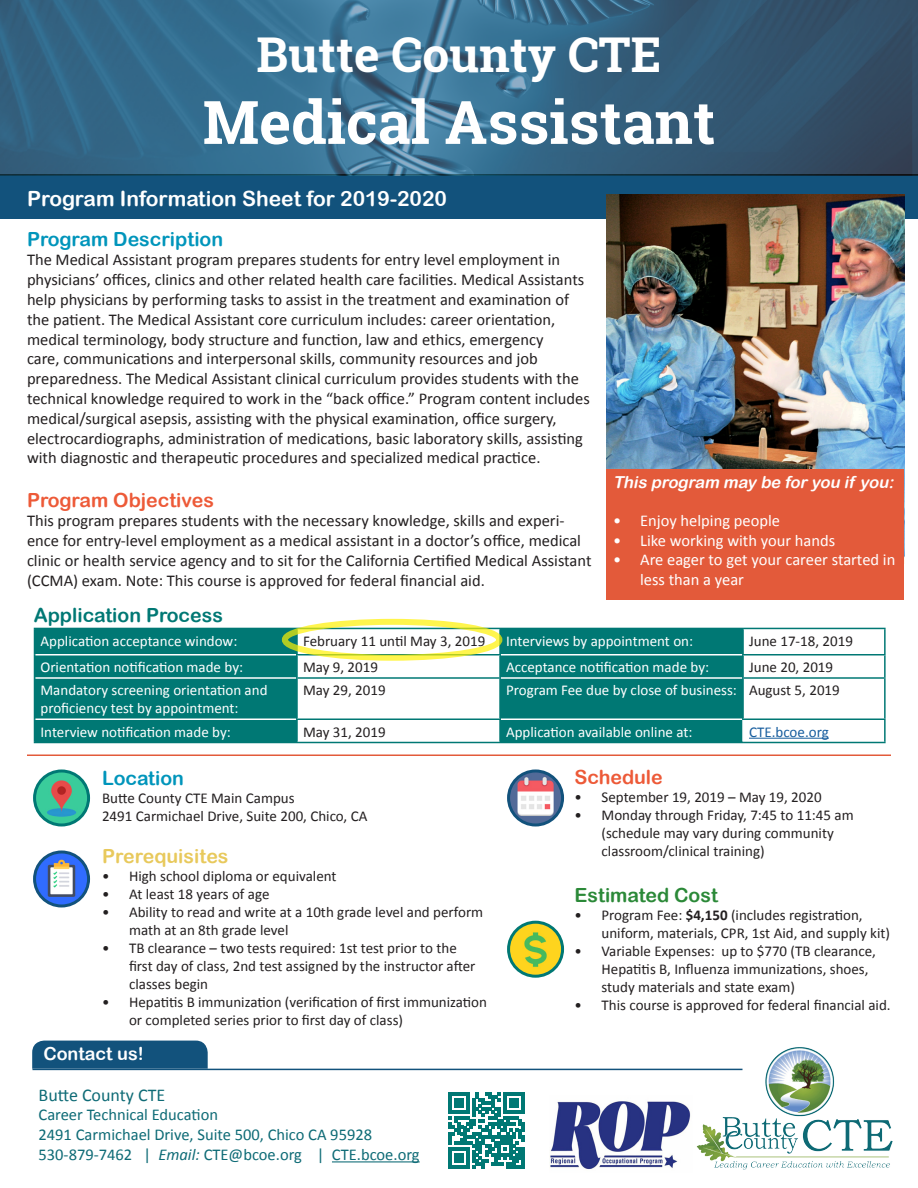
<style>
.page{position:relative;width:918px;height:1188px;background:#fff}
.page>*{position:absolute;margin:0;border:0;box-sizing:border-box;transform-origin:0 0}
.t1{font:700 60px "Roboto Slab";color:#fff}
.t2{font:700 48px "Roboto Slab";color:#fff}
.t3{font:21px "Arial Rounded MT Bold";color:#fff}
.t4{font:19.5px "Arial Rounded MT Bold";color:#0095bb}
.t5{font:19.5px "Arial Rounded MT Bold";color:#ed5a38}
.t6{font:19.5px "Arial Rounded MT Bold";color:#007874}
.t7{font:19.5px "Arial Rounded MT Bold";color:#e8c95c}
.t8{font:19.5px "Arial Rounded MT Bold";color:#2b8938}
.t9{font:18px "Calibri";color:#0e6b76}
.t10{font:18px "Arial Rounded MT Bold";color:#fff}
.t11{font:16.5px/19.8px "Calibri";color:#231f20}
.t12{font:16.5px "Calibri";color:#0e6b76}
.t13{font:16.5px/19.8px "Calibri";color:#fff}
.t14{font:italic 16.5px "Arial Rounded MT Bold";color:#fff}
.t15{font:15px/18px "Calibri";color:#231f20}
.t16{font:15px/18px "Calibri";color:#fff}
.t17{font:15px "Calibri";color:#175d9e}
.s1{font-style:italic}
.s2{font-weight:700}
</style>
<div class="page">
<div style="left:0;top:162px;width:918px;height:56px;background:#12527c"></div>
<img style="left:0;top:0;width:918px;height:176px">
<hr style="left:332px;top:1161px;width:88px;height:1px;background:#0e6b76">
<img style="left:509px;top:771px;width:54px;height:54px;border-radius:27px">
<div style="left:507px;top:770px;width:57px;height:56px;border:3px solid #12527c;border-radius:50%"></div>
<img style="left:509px;top:922px;width:54px;height:54px;border-radius:27px">
<div style="left:507px;top:921px;width:57px;height:57px;border:3px solid #007874;border-radius:50%"></div>
<img style="left:35px;top:852px;width:54px;height:54px;border-radius:27px">
<div style="left:33px;top:850px;width:57px;height:58px;border:3px solid #12527c;border-radius:50%"></div>
<img style="left:606px;top:194px;width:298px;height:275px">
<img style="left:35px;top:771px;width:54px;height:54px;border-radius:27px">
<div style="left:33px;top:770px;width:57px;height:56px;border:3px solid #007874;border-radius:50%"></div>
<hr style="left:32px;top:1069px;width:711px;height:1px;background:#12527c">
<img style="left:689px;top:1047px;width:204px;height:123px">
<svg style="left:448px;top:1092px;width:77px;height:77px"></svg>
<div style="left:32px;top:1041px;width:176px;height:28px;background:#12527c"></div>
<hr style="left:27px;top:754px;width:864px;height:2px;background:#e35a3a">
<div style="left:501px;top:629px;width:241px;height:113px;background:#007874"></div>
<hr style="left:501px;top:654px;width:241px;height:2px;background:#fff">
<hr style="left:501px;top:677px;width:241px;height:2px;background:#fff">
<hr style="left:501px;top:718px;width:241px;height:2px;background:#fff">
<hr style="left:500px;top:628px;width:243px;height:1px;background:#007874">
<div style="left:34px;top:628px;width:263px;height:114px;background:#007874"></div>
<hr style="left:884px;top:720px;width:2px;height:22px;background:#007874">
<hr style="left:34px;top:742px;width:263px;height:1px;background:#007874">
<hr style="left:500px;top:742px;width:243px;height:1px;background:#007874">
<hr style="left:743px;top:742px;width:143px;height:1px;background:#007874">
<hr style="left:296px;top:720px;width:2px;height:22px;background:#007874">
<hr style="left:499px;top:720px;width:2px;height:22px;background:#007874">
<hr style="left:297px;top:742px;width:203px;height:1px;background:#007874">
<hr style="left:297px;top:628px;width:203px;height:1px;background:#007874">
<hr style="left:296px;top:629px;width:2px;height:25px;background:#007874">
<hr style="left:499px;top:629px;width:2px;height:25px;background:#007874">
<hr style="left:296px;top:654px;width:205px;height:2px;background:#007874">
<hr style="left:296px;top:656px;width:2px;height:21px;background:#007874">
<hr style="left:499px;top:656px;width:2px;height:21px;background:#007874">
<hr style="left:296px;top:677px;width:205px;height:2px;background:#007874">
<hr style="left:296px;top:679px;width:2px;height:39px;background:#007874">
<hr style="left:499px;top:679px;width:2px;height:39px;background:#007874">
<hr style="left:296px;top:718px;width:205px;height:2px;background:#007874">
<hr style="left:743px;top:628px;width:143px;height:1px;background:#007874">
<hr style="left:742px;top:629px;width:2px;height:25px;background:#007874">
<hr style="left:884px;top:629px;width:2px;height:25px;background:#007874">
<hr style="left:742px;top:654px;width:144px;height:2px;background:#007874">
<hr style="left:742px;top:656px;width:2px;height:21px;background:#007874">
<hr style="left:884px;top:656px;width:2px;height:21px;background:#007874">
<hr style="left:742px;top:677px;width:144px;height:2px;background:#007874">
<hr style="left:742px;top:679px;width:2px;height:39px;background:#007874">
<hr style="left:884px;top:679px;width:2px;height:39px;background:#007874">
<hr style="left:742px;top:718px;width:144px;height:2px;background:#007874">
<hr style="left:749px;top:738px;width:80px;height:1px;background:#175d9e">
<div style="left:606px;top:469px;width:298px;height:131px;background:#e35a3a"></div>
<img style="left:550px;top:1096px;width:142px;height:74px">
<div style="left:282px;top:619px;width:220px;height:42px;border:6px solid #fff101;border-radius:50%"></div>
<p class="t2" style="left:257px;top:22px;width:406px">Butte County CTE</p>
<p class="t1" style="left:203px;top:81px;width:514px">Medical Assistant</p>
<p class="t3" style="left:27px;top:186px;width:422px">Program Information Sheet for 2019-2020</p>
<p class="t4" style="left:27px;top:227px;width:198px">Program Description</p>
<p class="t11" style="left:27px;top:250px;width:564px">The Medical Assistant program prepares students for entry level employment in physicians’ offices, clinics and other related health care facilities. Medical Assistants help physicians by performing tasks to assist in the treatment and examination of the patient. The Medical Assistant core curriculum includes: career orientation, medical terminology, body structure and function, law and ethics, emergency<br>care, communications and interpersonal skills, community resources and job preparedness. The Medical Assistant clinical curriculum provides students with the technical knowledge required to work in the “back office.” Program content includes medical/surgical asepsis, assisting with the physical examination, office surgery, electrocardiographs, administration of medications, basic laboratory skills, assisting with diagnostic and therapeutic procedures and specialized medical practice.</p>
<p class="t5" style="left:27px;top:488px;width:189px">Program Objectives</p>
<p class="t11" style="left:27px;top:511px;width:566px">This program prepares students with the necessary knowledge, skills and experi&shy;ence for entry-level employment as a medical assistant in a doctor’s office, medical clinic or health service agency and to sit for the California Certified Medical Assistant (CCMA) exam. Note: This course is approved for federal financial aid.</p>
<p class="t14" style="left:613px;top:472px;width:286px">This program may be for you if you:</p>
<p class="t13" style="left:613px;top:510px;width:168px">• Enjoy helping people</p>
<p class="t13" style="left:613px;top:530px;width:224px">• Like working with your hands</p>
<p class="t13" style="left:640px;top:550px;width:257px;text-indent:-27px">• Are eager to get your career started in less than a year</p>
<p class="t6" style="left:34px;top:603px;width:191px">Application Process</p>
<p class="t16" style="left:40px;top:632px;width:198px">Application acceptance window:</p>
<p class="t15" style="left:303px;top:632px;width:184px">February 11 until May 3, 2019</p>
<p class="t16" style="left:506px;top:632px;width:189px">Interviews by appointment on:</p>
<p class="t15" style="left:749px;top:632px;width:105px">June 17-18, 2019</p>
<p class="t16" style="left:40px;top:658px;width:204px">Orientation notification made by:</p>
<p class="t15" style="left:303px;top:658px;width:77px">May 9, 2019</p>
<p class="t16" style="left:506px;top:658px;width:205px">Acceptance notification made by:</p>
<p class="t15" style="left:749px;top:658px;width:86px">June 20, 2019</p>
<p class="t16" style="left:40px;top:681px;width:229px">Mandatory screening orientation and proficiency test by appointment:</p>
<p class="t15" style="left:303px;top:681px;width:84px">May 29, 2019</p>
<p class="t16" style="left:506px;top:681px;width:232px">Program Fee due by close of business:</p>
<p class="t15" style="left:749px;top:681px;width:92px">August 5, 2019</p>
<p class="t16" style="left:40px;top:723px;width:192px">Interview notification made by:</p>
<p class="t15" style="left:303px;top:723px;width:84px">May 31, 2019</p>
<p class="t16" style="left:506px;top:723px;width:188px">Application available online at:</p>
<p class="t17" style="left:749px;top:722px;width:81px">CTE.bcoe.org</p>
<p class="t4" style="left:102px;top:767px;width:83px">Location</p>
<p class="t15" style="left:102px;top:789px;width:194px">Butte County CTE Main Campus</p>
<p class="t15" style="left:102px;top:807px;width:267px">2491 Carmichael Drive, Suite 200, Chico, CA</p>
<p class="t7" style="left:102px;top:844px;width:128px">Prerequisites</p>
<p class="t15" style="left:102px;top:867px;width:236px">• High school diploma or equivalent</p>
<p class="t15" style="left:102px;top:885px;width:169px">• At least 18 years of age</p>
<p class="t15" style="left:129px;top:903px;width:356px;text-indent:-27px">• Ability to read and write at a 10th grade level and perform math at an 8th grade level</p>
<p class="t15" style="left:129px;top:939px;width:348px;text-indent:-27px">• TB clearance – two tests required: 1st test prior to the first day of class, 2nd test assigned by the instructor after classes begin</p>
<p class="t15" style="left:129px;top:993px;width:360px;text-indent:-27px">• Hepatitis B immunization (verification of first immunization or completed series prior to first day of class)</p>
<p class="t10" style="left:43px;top:1043px;width:102px">Contact us!</p>
<p class="t9" style="left:39px;top:1083px;width:128px">Butte County CTE</p>
<p class="t12" style="left:39px;top:1105px;width:181px">Career Technical Education</p>
<p class="t12" style="left:39px;top:1124px;width:335px">2491 Carmichael Drive, Suite 500, Chico CA 95928</p>
<p class="t12" style="left:39px;top:1144px;width:383px">530-879-7462 | <span class="s1">Email:</span> CTE@bcoe.org | CTE.bcoe.org</p>
<p class="t5" style="left:575px;top:765px;width:90px">Schedule</p>
<p class="t15" style="left:575px;top:788px;width:249px">• September 19, 2019 – May 19, 2020</p>
<p class="t15" style="left:602px;top:806px;width:254px;text-indent:-27px">• Monday through Friday, 7:45 to 11:45 am (schedule may vary during community classroom/clinical training)</p>
<p class="t8" style="left:575px;top:884px;width:145px">Estimated Cost</p>
<p class="t15" style="left:602px;top:907px;width:290px;text-indent:-27px">• Program Fee: <span class="s2">$4,150</span> (includes registration, uniform, materials, CPR, 1st Aid, and supply kit)</p>
<p class="t15" style="left:602px;top:943px;width:276px;text-indent:-27px">• Variable Expenses: up to $770 (TB clearance,<br>Hepatitis B, Influenza immunizations, shoes, study materials and state exam)</p>
<p class="t15" style="left:575px;top:997px;width:318px">• This course is approved for federal financial aid.</p>
</div>
